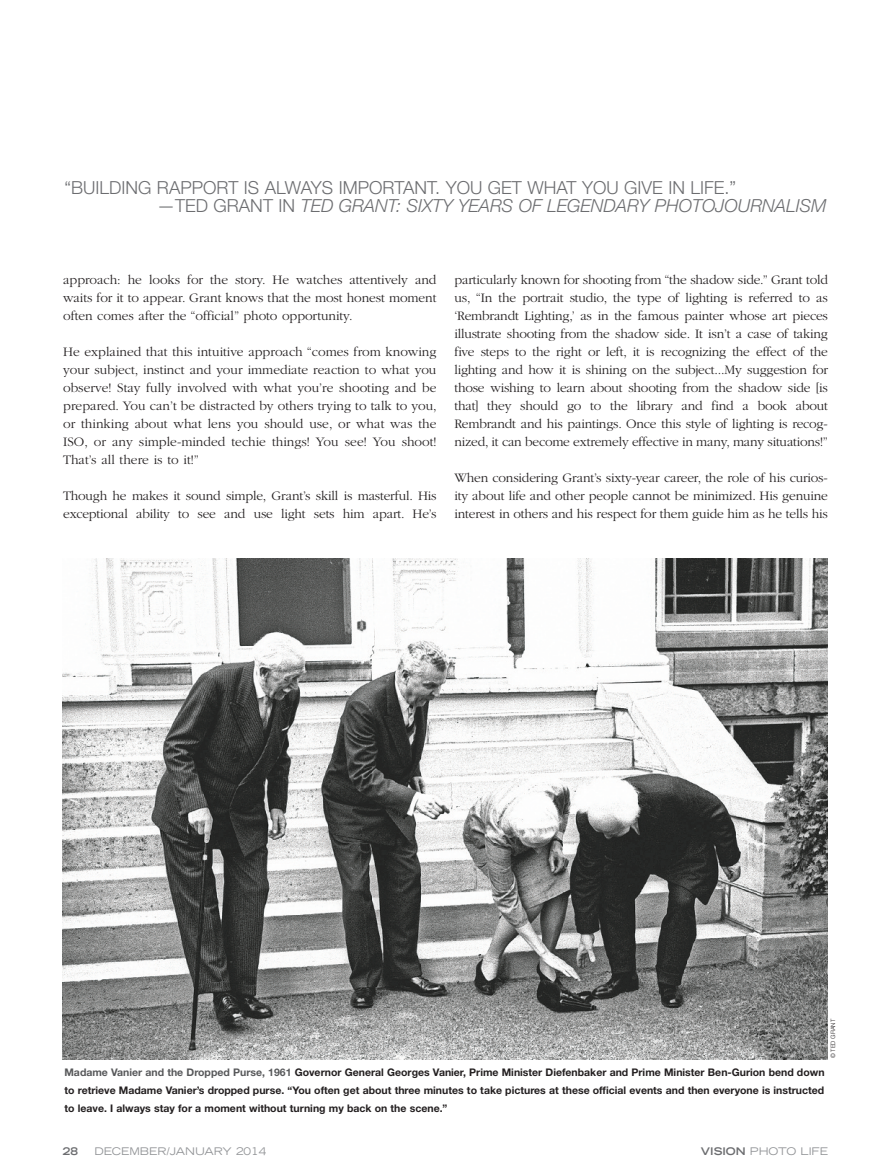
<style>
.page{position:relative;width:891px;height:1175px;background:#fff}
.page>*{position:absolute;margin:0;border:0;box-sizing:border-box;transform-origin:0 0}
.t1{font:300 18px/18px "Helvetica Neue LT Std";color:#6c6d70}
.t2{font:300 13.5px/18px "ITC Garamond Std";letter-spacing:-.015em;color:#231f20;text-align:justify}
.t3{font:700 10.5px/18px "Helvetica Neue LT Std";color:#231f20;text-align:justify}
.t4{font:expanded 10.5px "Trade Gothic LT Std";color:#939598}
.t5{font:700 expanded 10.5px "Trade Gothic LT Std";color:#6c6d70}
.t6{font:300 6px "Helvetica Neue LT Std";color:#231f20}
.s1{font-style:italic}
.s2{color:#57585a}
.s3{font-weight:700;color:#6c6d70}
</style>
<div class="page">
<img style="left:63px;top:558px;width:765px;height:501px">
<h1 class="t1" style="left:157px;top:180px;width:671px;text-indent:-93px">“BUILDING RAPPORT IS ALWAYS IMPORTANT. YOU GET WHAT YOU GIVE IN LIFE.”<br>—TED GRANT IN <span class="s1">TED GRANT: SIXTY YEARS OF LEGENDARY PHOTOJOURNALISM</span></h1>
<p class="t2" style="left:63px;top:271px;width:375px">approach: he looks for the story. He watches attentively and waits for it to appear. Grant knows that the most honest moment often comes after the “official” photo opportunity.</p>
<p class="t2" style="left:63px;top:343px;width:375px">He explained that this intuitive approach “comes from knowing your subject, instinct and your immediate reaction to what you observe! Stay fully involved with what you’re shooting and be prepared. You can’t be distracted by others trying to talk to you, or thinking about what lens you should use, or what was the ISO, or any simple-minded techie things! You see! You shoot!<br>That’s all there is to it!”</p>
<p class="t2" style="left:63px;top:487px;width:375px">Though he makes it sound simple, Grant’s skill is masterful. His exceptional ability to see and use light sets him apart. He’s</p>
<p class="t2" style="left:454px;top:271px;width:375px">particularly known for shooting from “the shadow side.” Grant told us, “In the portrait studio, the type of lighting is referred to as ‘Rembrandt Lighting,’ as in the famous painter whose art pieces illustrate shooting from the shadow side. It isn’t a case of taking five steps to the right or left, it is recognizing the effect of the lighting and how it is shining on the subject...My suggestion for those wishing to learn about shooting from the shadow side [is that] they should go to the library and find a book about Rembrandt and his paintings. Once this style of lighting is recog&shy;nized, it can become extremely effective in many, many situations!”</p>
<p class="t2" style="left:454px;top:469px;width:375px">When considering Grant’s sixty-year career, the role of his curios&shy;ity about life and other people cannot be minimized. His genuine interest in others and his respect for them guide him as he tells his</p>
<p class="t6" style="left:831px;top:1058px;width:41px;rotate:-90deg">© TED GRANT</p>
<p class="t3" style="left:64px;top:1064px;width:762px"><span class="s2">Madame Vanier and the Dropped Purse, 1961</span> Governor General Georges Vanier, Prime Minister Diefenbaker and Prime Minister Ben-Gurion bend down to retrieve Madame Vanier’s dropped purse. “You often get about three minutes to take pictures at these official events and then everyone is instructed to leave. I always stay for a moment without turning my back on the scene.”</p>
<p class="t5" style="left:63px;top:1147px;width:17px">28</p>
<p class="t4" style="left:94px;top:1147px;width:173px">DECEMBER/JANUARY 2014</p>
<p class="t4" style="left:701px;top:1147px;width:129px"><span class="s3">VISION</span> PHOTO LIFE</p>
</div>
